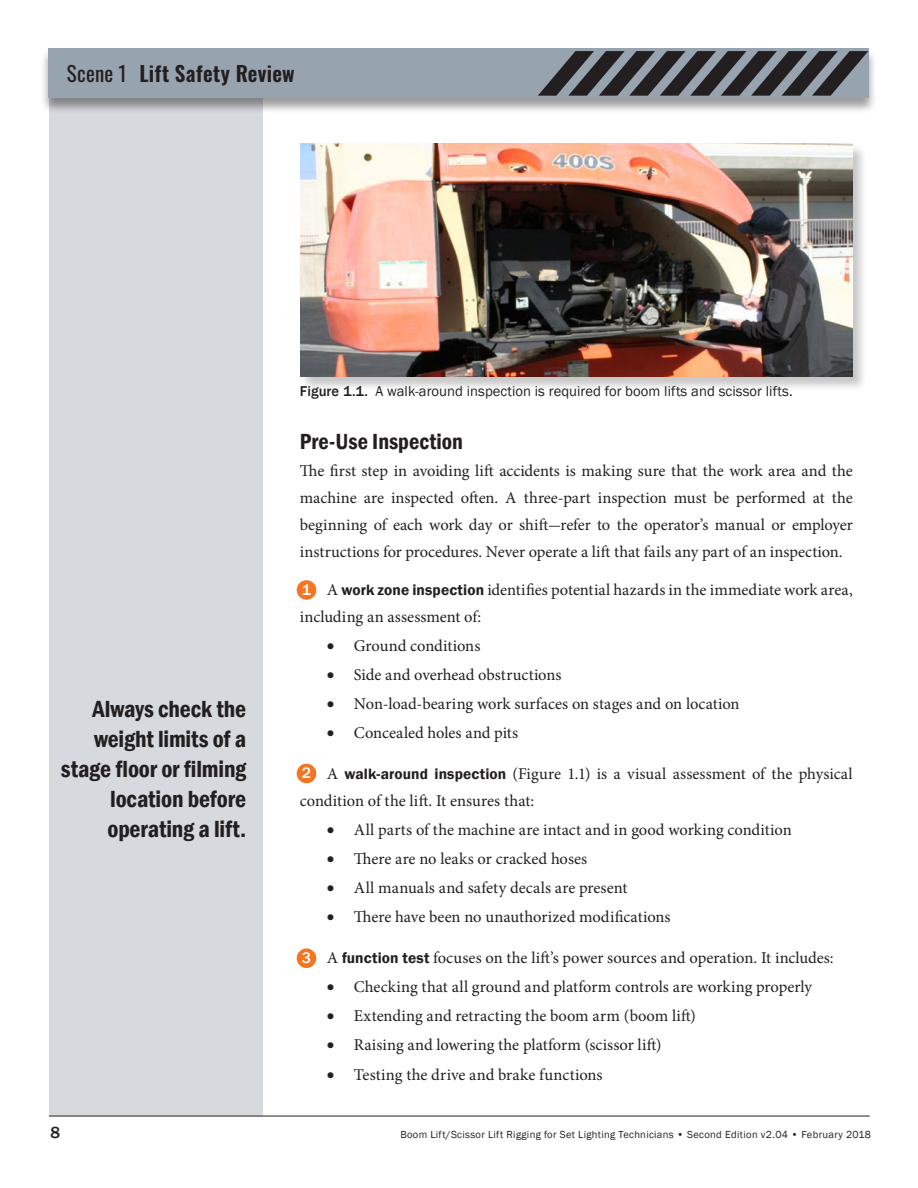
<style>
.page{position:relative;width:918px;height:1188px;background:#fff}
.page>*{position:absolute;margin:0;border:0;box-sizing:border-box;transform-origin:0 0}
.sidebar__even_page{font:600 condensed 24px/30px "Franklin Gothic";letter-spacing:-.005em;color:#231f20;text-align:right}
.subhead__medium{font:600 condensed 22.5px "Franklin Gothic";color:#231f20}
.t1{font:600 21px "Oswald";letter-spacing:.02em;color:#231f20}
.body{font:16.5px/27px "Minion Pro";color:#231f20;text-align:justify}
.body_before_bullets{font:16.5px/27px "Minion Pro";color:#231f20}
.t2{font:500 16.5px "Franklin Gothic";color:#231f20}
.t3{font:500 15.75px "Franklin Gothic";color:#fff}
.t4{font:14.7px "Franklin Gothic";letter-spacing:.005em;color:#231f20}
.t5{font:10.5px "Franklin Gothic";letter-spacing:.03em;color:#231f20}
.s1{font-weight:400}
.s2{font-weight:500}
.s3{font-family:"Franklin Gothic";font-weight:600;font-size:15.3px}
</style>
<div class="page">
<div style="left:49px;top:50px;width:214px;height:1066px;background:#d6d9de"></div>
<div style="left:40px;top:48px;width:838px;height:66px;background:#231f20;opacity:.45"></div>
<div style="left:49px;top:49px;width:820px;height:49px;background:#97a3ae"></div>
<svg style="left:538px;top:51px;width:330px;height:45px"></svg>
<hr style="left:49px;top:1116px;width:821px;height:1px;background:#231f20">
<div style="left:300px;top:143px;width:568px;height:249px;background:#231f20;opacity:.25"></div>
<img style="left:300px;top:144px;width:552px;height:233px">
<div style="left:297px;top:580px;width:19px;height:20px;background:#f57523;border-radius:50%"></div>
<div style="left:297px;top:764px;width:19px;height:19px;background:#f57523;border-radius:50%"></div>
<div style="left:297px;top:948px;width:19px;height:20px;background:#f57523;border-radius:50%"></div>
<p class="t1" style="left:67px;top:62px;width:229px"><span class="s1">Scene 1</span> Lift Safety Review</p>
<p class="sidebar__even_page" style="left:61px;top:693px;width:187px">Always check the weight limits of a stage floor or filming location before operating a lift.</p>
<p class="t4" style="left:300px;top:382px;width:494px"><span class="s2">Figure 1.1.</span> A walk-around inspection is required for boom lifts and scissor lifts.</p>
<p class="subhead__medium" style="left:300px;top:426px;width:164px">Pre-Use Inspection</p>
<p class="body" style="left:300px;top:457px;width:555px">The first step in avoiding lift accidents is making sure that the work area and the machine are inspected often. A three-part inspection must be performed at the beginning of each work day or shift-refer to the operator’s manual or employer instructions for procedures. Never operate a lift that fails any part of an inspection.</p>
<p class="body_before_bullets" style="left:300px;top:576px;width:554px">1. A <span class="s3">work zone inspection</span> identifies potential hazards in the immediate work area, including an assessment of:</p>
<p class="body" style="left:327px;top:632px;width:155px">• Ground conditions</p>
<p class="body" style="left:327px;top:661px;width:236px">• Side and overhead obstructions</p>
<p class="body" style="left:327px;top:690px;width:414px">• Non-load-bearing work surfaces on stages and on location</p>
<p class="body" style="left:327px;top:720px;width:193px">• Concealed holes and pits</p>
<p class="body_before_bullets" style="left:300px;top:760px;width:554px">2. A <span class="s3">walk-around inspection</span> (Figure 1.1) is a visual assessment of the physical condition of the lift. It ensures that:</p>
<p class="body" style="left:327px;top:816px;width:466px">• All parts of the machine are intact and in good working condition</p>
<p class="body" style="left:327px;top:845px;width:262px">• There are no leaks or cracked hoses</p>
<p class="body" style="left:327px;top:875px;width:302px">• All manuals and safety decals are present</p>
<p class="body" style="left:327px;top:904px;width:345px">• There have been no unauthorized modifications</p>
<p class="body_before_bullets" style="left:300px;top:944px;width:535px">3. A <span class="s3">function test</span> focuses on the lift’s power sources and operation. It includes:</p>
<p class="body" style="left:327px;top:973px;width:487px">• Checking that all ground and platform controls are working properly</p>
<p class="body" style="left:327px;top:1003px;width:371px">• Extending and retracting the boom arm (boom lift)</p>
<p class="body" style="left:327px;top:1032px;width:336px">• Raising and lowering the platform (scissor lift)</p>
<p class="body" style="left:327px;top:1061px;width:277px">• Testing the drive and brake functions</p>
<p class="t3" style="left:302px;top:580px;width:11px">1</p>
<p class="t3" style="left:302px;top:763px;width:11px">2</p>
<p class="t3" style="left:302px;top:948px;width:11px">3</p>
<p class="t2" style="left:50px;top:1122px;width:11px">8</p>
<p class="t5" style="left:400px;top:1128px;width:472px">Boom Lift/Scissor Lift Rigging for Set Lighting Technicians • Second Edition v2.04 • February 2018</p>
</div>
